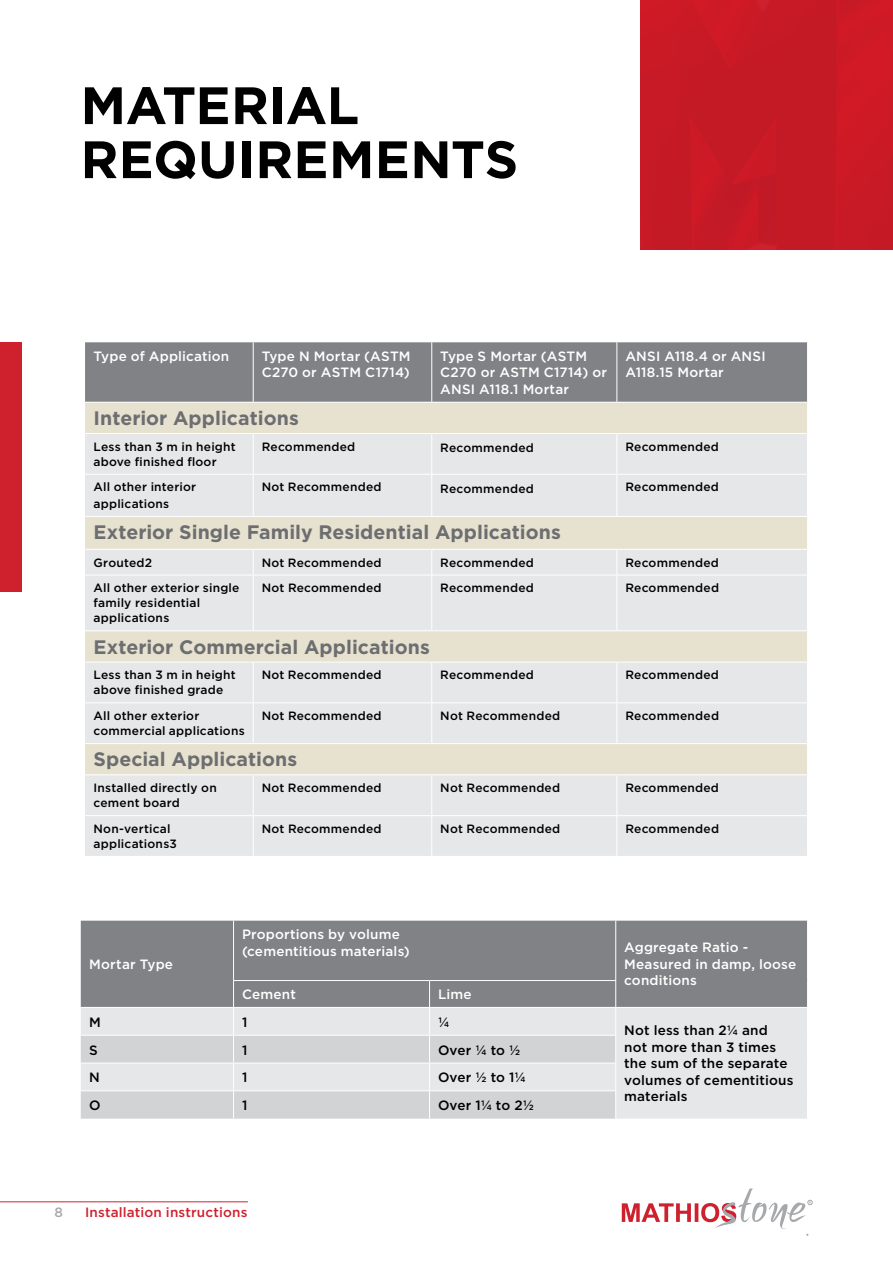
<style>
.page{position:relative;width:893px;height:1263px;background:#fff}
.page>*{position:absolute;margin:0;border:0;box-sizing:border-box;transform-origin:0 0}
.t1{font:700 52.5px/54px "Gotham Greek";letter-spacing:-.005em;color:#000}
.t2{font:700 19.5px "Gotham Greek";letter-spacing:.005em;color:#6d6e71}
.t3{font:500 13.5px/16.5px "Gotham Greek";letter-spacing:.015em;color:#fff}
.t4{font:500 13.5px/16.5px "Gotham";letter-spacing:.01em;color:#000}
.t5{font:500 13.5px "Gotham Greek";letter-spacing:.015em;color:#cf202e}
.t6{font:500 13.5px "Gotham Greek";color:#a6a8ab}
.t7{font:500 12px/15px "Gotham Greek";letter-spacing:.02em;color:#000}
</style>
<div class="page">
<svg style="left:622px;top:1188px;width:191px;height:47px"></svg>
<hr style="left:0;top:1201px;width:248px;height:1px;background:#cf202e">
<div style="left:81px;top:921px;width:726px;height:86px;background:#808285"></div>
<div style="left:616px;top:1008px;width:191px;height:111px;background:#e6e7e8"></div>
<hr style="left:233px;top:921px;width:1px;height:59px;background:#fff">
<hr style="left:615px;top:921px;width:1px;height:59px;background:#fff">
<hr style="left:233px;top:980px;width:197px;height:1px;background:#fff">
<hr style="left:430px;top:980px;width:186px;height:1px;background:#fff">
<svg style="left:81px;top:981px;width:535px;height:138px;background:#cbcdce"></svg>
<div style="left:0;top:342px;width:21px;height:250px;background:#cf202e"></div>
<img style="left:641px;top:0;width:252px;height:249px">
<div style="left:85px;top:342px;width:722px;height:60px;background:#808285"></div>
<div style="left:85px;top:403px;width:722px;height:30px;background:#e7e1cf"></div>
<svg style="left:85px;top:434px;width:722px;height:422px;background:#e6e5e2"></svg>
<hr style="left:253px;top:342px;width:1px;height:60px;background:#fff">
<hr style="left:431px;top:342px;width:1px;height:60px;background:#fff">
<hr style="left:616px;top:342px;width:1px;height:60px;background:#fff">
<hr style="left:253px;top:434px;width:1px;height:40px;background:#fff">
<hr style="left:431px;top:434px;width:1px;height:40px;background:#fff">
<hr style="left:616px;top:434px;width:1px;height:40px;background:#fff">
<hr style="left:85px;top:474px;width:168px;height:1px;background:#fff">
<hr style="left:253px;top:474px;width:179px;height:1px;background:#fff">
<hr style="left:253px;top:475px;width:1px;height:41px;background:#fff">
<hr style="left:432px;top:474px;width:185px;height:1px;background:#fff">
<hr style="left:431px;top:475px;width:1px;height:41px;background:#fff">
<hr style="left:617px;top:474px;width:191px;height:1px;background:#fff">
<hr style="left:616px;top:475px;width:1px;height:41px;background:#fff">
<hr style="left:85px;top:516px;width:168px;height:1px;background:#fff">
<hr style="left:253px;top:516px;width:179px;height:1px;background:#fff">
<hr style="left:432px;top:516px;width:185px;height:1px;background:#fff">
<hr style="left:617px;top:516px;width:191px;height:1px;background:#fff">
<hr style="left:85px;top:549px;width:168px;height:1px;background:#fff">
<hr style="left:253px;top:549px;width:179px;height:1px;background:#fff">
<svg style="left:253px;top:550px;width:1px;height:25px"></svg>
<hr style="left:432px;top:549px;width:185px;height:1px;background:#fff">
<svg style="left:431px;top:550px;width:1px;height:25px"></svg>
<hr style="left:617px;top:549px;width:191px;height:1px;background:#fff">
<svg style="left:616px;top:550px;width:1px;height:25px"></svg>
<hr style="left:85px;top:575px;width:168px;height:1px;background:#fff">
<hr style="left:253px;top:575px;width:179px;height:1px;background:#fff">
<hr style="left:253px;top:575px;width:1px;height:55px;background:#fff">
<hr style="left:432px;top:575px;width:185px;height:1px;background:#fff">
<hr style="left:431px;top:575px;width:1px;height:55px;background:#fff">
<hr style="left:617px;top:575px;width:191px;height:1px;background:#fff">
<hr style="left:616px;top:575px;width:1px;height:55px;background:#fff">
<hr style="left:85px;top:630px;width:168px;height:1px;background:#fff">
<hr style="left:253px;top:630px;width:179px;height:1px;background:#fff">
<hr style="left:432px;top:630px;width:185px;height:1px;background:#fff">
<hr style="left:617px;top:630px;width:191px;height:1px;background:#fff">
<hr style="left:85px;top:662px;width:168px;height:1px;background:#fff">
<hr style="left:253px;top:662px;width:179px;height:1px;background:#fff">
<hr style="left:253px;top:662px;width:1px;height:40px;background:#fff">
<hr style="left:432px;top:662px;width:185px;height:1px;background:#fff">
<hr style="left:431px;top:662px;width:1px;height:40px;background:#fff">
<hr style="left:617px;top:662px;width:191px;height:1px;background:#fff">
<hr style="left:616px;top:662px;width:1px;height:40px;background:#fff">
<hr style="left:85px;top:702px;width:168px;height:1px;background:#fff">
<hr style="left:253px;top:702px;width:179px;height:1px;background:#fff">
<hr style="left:253px;top:703px;width:1px;height:40px;background:#fff">
<hr style="left:432px;top:702px;width:185px;height:1px;background:#fff">
<hr style="left:431px;top:703px;width:1px;height:40px;background:#fff">
<hr style="left:617px;top:702px;width:191px;height:1px;background:#fff">
<hr style="left:616px;top:703px;width:1px;height:40px;background:#fff">
<hr style="left:85px;top:743px;width:168px;height:1px;background:#fff">
<hr style="left:253px;top:743px;width:179px;height:1px;background:#fff">
<hr style="left:432px;top:743px;width:185px;height:1px;background:#fff">
<hr style="left:617px;top:743px;width:191px;height:1px;background:#fff">
<hr style="left:85px;top:774px;width:168px;height:1px;background:#fff">
<hr style="left:253px;top:774px;width:179px;height:1px;background:#fff">
<hr style="left:253px;top:775px;width:1px;height:40px;background:#fff">
<hr style="left:432px;top:774px;width:185px;height:1px;background:#fff">
<hr style="left:431px;top:775px;width:1px;height:40px;background:#fff">
<hr style="left:617px;top:774px;width:191px;height:1px;background:#fff">
<hr style="left:616px;top:775px;width:1px;height:40px;background:#fff">
<hr style="left:85px;top:815px;width:168px;height:1px;background:#fff">
<hr style="left:253px;top:815px;width:179px;height:1px;background:#fff">
<hr style="left:253px;top:816px;width:1px;height:40px;background:#fff">
<hr style="left:432px;top:815px;width:185px;height:1px;background:#fff">
<hr style="left:431px;top:816px;width:1px;height:40px;background:#fff">
<hr style="left:617px;top:815px;width:191px;height:1px;background:#fff">
<hr style="left:616px;top:816px;width:1px;height:40px;background:#fff">
<h1 class="t1" style="left:81px;top:77px;width:439px">MATERIAL<br>REQUIREMENTS</h1>
<p class="t3" style="left:94px;top:347px;width:137px">Type of Application</p>
<p class="t3" style="left:262px;top:347px;width:150px">Type N Mortar (ASTM<br>C270 or ASTM C1714)</p>
<p class="t3" style="left:440px;top:347px;width:168px">Type S Mortar (ASTM<br>C270 or ASTM C1714) or<br>ANSI A118.1 Mortar</p>
<p class="t3" style="left:625px;top:347px;width:142px">ANSI A118.4 or ANSI<br>A118.15 Mortar</p>
<h2 class="t2" style="left:94px;top:407px;width:207px">Interior Applications</h2>
<p class="t7" style="left:94px;top:439px;width:144px">Less than 3 m in height above finished floor</p>
<p class="t7" style="left:262px;top:439px;width:95px">Recommended</p>
<p class="t7" style="left:440px;top:440px;width:95px">Recommended</p>
<p class="t7" style="left:625px;top:439px;width:95px">Recommended</p>
<p class="t7" style="left:94px;top:479px;width:104px;line-height:16.5px">All other interior applications</p>
<p class="t7" style="left:262px;top:479px;width:121px">Not Recommended</p>
<p class="t7" style="left:440px;top:480px;width:95px">Recommended</p>
<p class="t7" style="left:625px;top:479px;width:95px">Recommended</p>
<h2 class="t2" style="left:94px;top:521px;width:469px">Exterior Single Family Residential Applications</h2>
<p class="t7" style="left:94px;top:554px;width:60px">Grouted2</p>
<p class="t7" style="left:262px;top:554px;width:121px">Not Recommended</p>
<p class="t7" style="left:440px;top:554px;width:95px">Recommended</p>
<p class="t7" style="left:625px;top:554px;width:95px">Recommended</p>
<p class="t7" style="left:94px;top:580px;width:147px">All other exterior single family residential applications</p>
<p class="t7" style="left:262px;top:580px;width:121px">Not Recommended</p>
<p class="t7" style="left:440px;top:580px;width:95px">Recommended</p>
<p class="t7" style="left:625px;top:580px;width:95px">Recommended</p>
<h2 class="t2" style="left:94px;top:635px;width:338px">Exterior Commercial Applications</h2>
<p class="t7" style="left:94px;top:667px;width:144px">Less than 3 m in height above finished grade</p>
<p class="t7" style="left:262px;top:667px;width:121px">Not Recommended</p>
<p class="t7" style="left:440px;top:667px;width:95px">Recommended</p>
<p class="t7" style="left:625px;top:667px;width:95px">Recommended</p>
<p class="t7" style="left:94px;top:708px;width:153px">All other exterior commercial applications</p>
<p class="t7" style="left:262px;top:708px;width:121px">Not Recommended</p>
<p class="t7" style="left:440px;top:708px;width:121px">Not Recommended</p>
<p class="t7" style="left:625px;top:708px;width:95px">Recommended</p>
<h2 class="t2" style="left:94px;top:748px;width:205px">Special Applications</h2>
<p class="t7" style="left:94px;top:780px;width:125px">Installed directly on cement board</p>
<p class="t7" style="left:262px;top:780px;width:121px">Not Recommended</p>
<p class="t7" style="left:440px;top:780px;width:121px">Not Recommended</p>
<p class="t7" style="left:625px;top:780px;width:95px">Recommended</p>
<p class="t7" style="left:94px;top:821px;width:85px">Non-vertical applications3</p>
<p class="t7" style="left:262px;top:821px;width:121px">Not Recommended</p>
<p class="t7" style="left:440px;top:821px;width:121px">Not Recommended</p>
<p class="t7" style="left:625px;top:821px;width:95px">Recommended</p>
<p class="t3" style="left:89px;top:955px;width:85px">Mortar Type</p>
<p class="t3" style="left:242px;top:926px;width:169px">Proportions by volume (cementitious materials)</p>
<p class="t3" style="left:242px;top:985px;width:55px">Cement</p>
<p class="t3" style="left:438px;top:985px;width:35px">Lime</p>
<p class="t4" style="left:89px;top:1013px;width:13px">M</p>
<p class="t4" style="left:242px;top:1013px;width:7px">1</p>
<p class="t4" style="left:438px;top:1013px;width:13px">¼</p>
<p class="t4" style="left:89px;top:1041px;width:10px">S</p>
<p class="t4" style="left:242px;top:1041px;width:7px">1</p>
<p class="t4" style="left:438px;top:1041px;width:84px">Over ¼ to ½</p>
<p class="t4" style="left:89px;top:1069px;width:12px">N</p>
<p class="t4" style="left:242px;top:1069px;width:7px">1</p>
<p class="t4" style="left:438px;top:1069px;width:89px">Over ½ to 1¼</p>
<p class="t4" style="left:89px;top:1097px;width:13px">O</p>
<p class="t4" style="left:242px;top:1097px;width:7px">1</p>
<p class="t4" style="left:438px;top:1097px;width:97px">Over 1¼ to 2½</p>
<p class="t6" style="left:54px;top:1204px;width:10px">8</p>
<p class="t5" style="left:85px;top:1204px;width:164px">Installation instructions</p>
<p class="t3" style="left:624px;top:939px;width:173px">Aggregate Ratio -<br>Measured in damp, loose conditions</p>
<p class="t4" style="left:624px;top:1022px;width:171px">Not less than 2¼ and not more than 3 times the sum of the separate volumes of cementitious materials</p>
</div>
